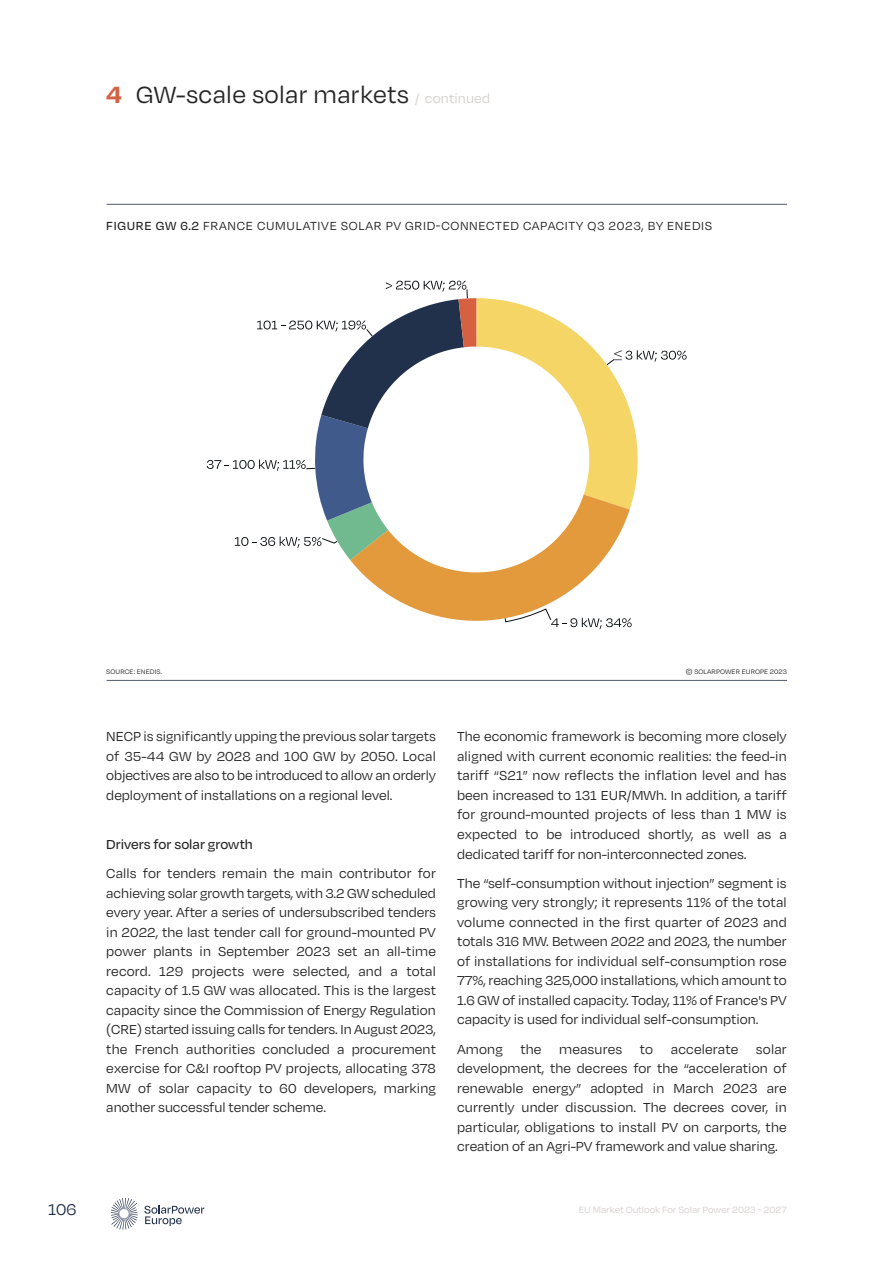
<style>
.page{position:relative;width:893px;height:1263px;background:#fff}
.page>*{position:absolute;margin:0;border:0;box-sizing:border-box;transform-origin:0 0}
.t1{font:27px "Degular";letter-spacing:.01em;color:#272526}
.t2{font:18px "Degular";color:#22314b}
.t3{font:15px/19.5px "Degular";color:#272526;text-align:justify}
.t4{font:500 15px "Degular";color:#272526}
.t5{font:14.4px "Times New Roman";color:#0c1012}
.t6{font:13.5px "Degular";letter-spacing:.05em;color:#272526}
.t7{font:10.5px "Degular";color:#d4cfcd}
.t8{font:7.5px "Degular";letter-spacing:.015em;color:#272526}
.s1{font-weight:700;color:#d46142}
.s2{font-size:15px;color:#d4cfcd}
.s3{font-weight:500}
</style>
<div class="page">
<svg style="left:111px;top:1198px;width:27px;height:32px"></svg>
<svg style="left:144px;top:1205px;width:60px;height:21px"></svg>
<hr style="left:107px;top:204px;width:680px;height:1px;background:#70798a">
<hr style="left:107px;top:680px;width:680px;height:1px;background:#5f6a7d">
<svg style="left:207px;top:281px;width:480px;height:348px"></svg>
<h1 class="t1" style="left:106px;top:86px;width:385px"><span class="s1">4</span> GW-scale solar markets <span class="s2">/ continued</span></h1>
<p class="t6" style="left:106px;top:221px;width:607px"><span class="s3">FIGURE GW 6.2</span> FRANCE CUMULATIVE SOLAR PV GRID-CONNECTED CAPACITY Q3 2023, BY ENEDIS</p>
<p class="t5" style="left:614px;top:346px;width:9px">≤</p>
<p class="t8" style="left:106px;top:669px;width:57px">SOURCE: ENEDIS.</p>
<p class="t8" style="left:686px;top:669px;width:103px">© SOLARPOWER EUROPE 2023</p>
<p class="t3" style="left:106px;top:728px;width:331px">NECP is significantly upping the previous solar targets of 35-44 GW by 2028 and 100 GW by 2050. Local objectives are also to be introduced to allow an orderly deployment of installations on a regional level.</p>
<p class="t4" style="left:106px;top:839px;width:148px">Drivers for solar growth</p>
<p class="t3" style="left:106px;top:865px;width:331px">Calls for tenders remain the main contributor for achieving solar growth targets, with 3.2 GW scheduled every year. After a series of undersubscribed tenders in 2022, the last tender call for ground-mounted PV power plants in September 2023 set an all-time record. 129 projects were selected, and a total capacity of 1.5 GW was allocated. This is the largest capacity since the Commission of Energy Regulation (CRE) started issuing calls for tenders. In August 2023, the French authorities concluded a procurement exercise for C&amp;I rooftop PV projects, allocating 378<br>MW of solar capacity to 60 developers, marking another successful tender scheme.</p>
<p class="t3" style="left:457px;top:728px;width:331px">The economic framework is becoming more closely aligned with current economic realities: the feed-in tariff “S21” now reflects the inflation level and has been increased to 131 EUR/MWh. In addition, a tariff for ground-mounted projects of less than 1 MW is expected to be introduced shortly, as well as a dedicated tariff for non-interconnected zones.</p>
<p class="t3" style="left:457px;top:874px;width:331px">The “self-consumption without injection” segment is growing very strongly; it represents 11% of the total volume connected in the first quarter of 2023 and totals 316 MW. Between 2022 and 2023, the number of installations for individual self-consumption rose 77%, reaching 325,000 installations, which amount to 1.6 GW of installed capacity. Today, 11% of France's PV capacity is used for individual self-consumption.</p>
<p class="t3" style="left:457px;top:1040px;width:331px">Among the measures to accelerate solar development, the decrees for the “acceleration of renewable energy” adopted in March 2023 are currently under discussion. The decrees cover, in particular, obligations to install PV on carports, the creation of an Agri-PV framework and value sharing.</p>
<p class="t2" style="left:48px;top:1203px;width:30px">106</p>
<p class="t7" style="left:579px;top:1206px;width:210px">EU Market Outlook For Solar Power 2023 - 2027</p>
</div>
